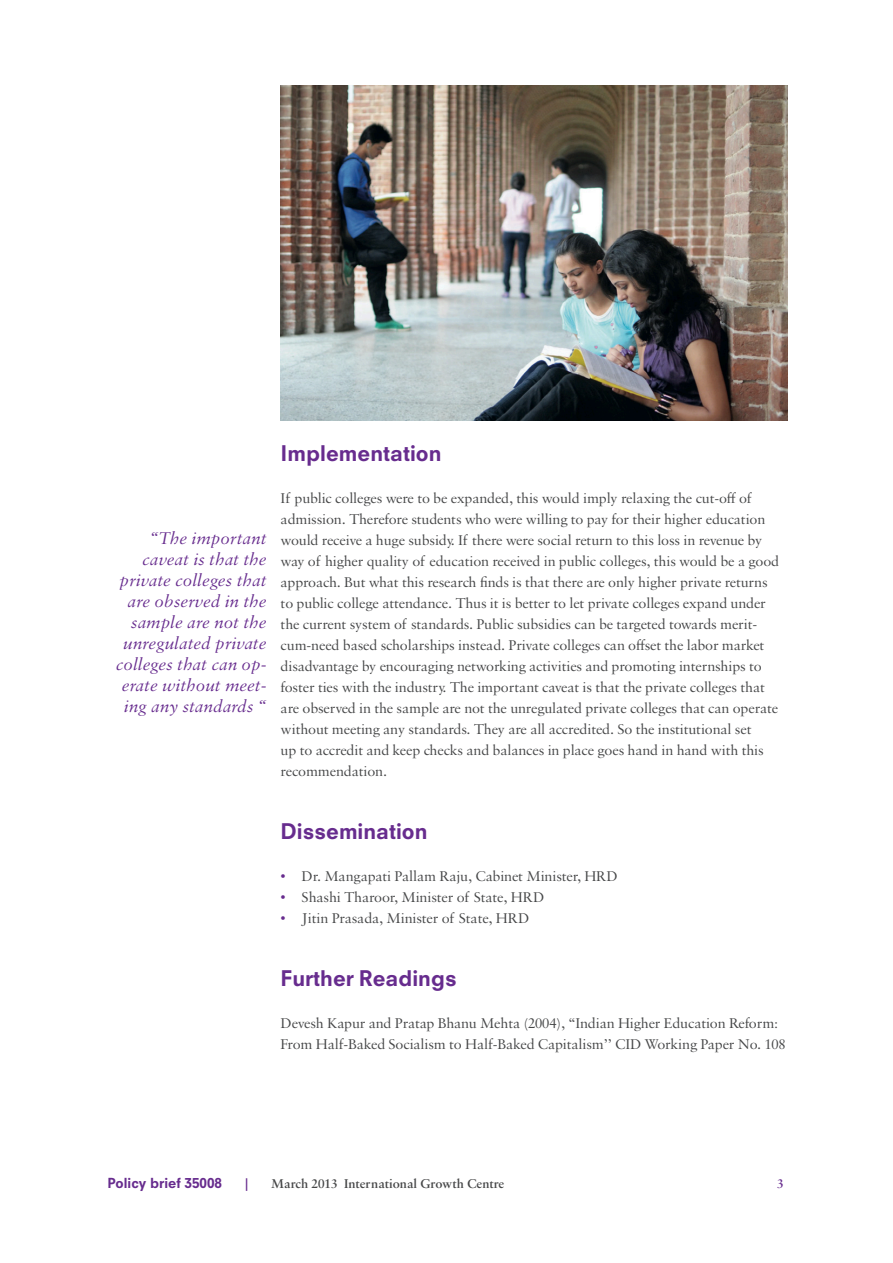
<style>
.page{position:relative;width:893px;height:1263px;background:#fff}
.page>*{position:absolute;margin:0;border:0;box-sizing:border-box;transform-origin:0 0}
.t1{font:800 21px "Neuzeit SLT Std";color:#672c8e}
.t2{font:italic 18px/21px "Sabon MT Std";color:#672c8e;text-align:right}
.t3{font:15px/21px "Sabon MT Std";letter-spacing:-.01em;color:#454647}
.t4{font:600 13.5px "Sabon MT Std";color:#454647}
.t5{font:800 13.5px "Neuzeit SLT Std";color:#672c8e}
.t6{font:600 13.5px "Sabon MT Std";color:#672c8e}
.s1{color:#672c8e}
</style>
<div class="page">
<img style="left:281px;top:85px;width:506px;height:336px">
<p class="t2" style="left:116px;top:527px;width:152px">“The important caveat is that the private colleges that are observed in the sample are not the unregulated private colleges that can op&shy;erate without meet&shy;ing any standards “</p>
<h1 class="t1" style="left:281px;top:440px;width:162px">Implementation</h1>
<p class="t3" style="left:281px;top:487px;width:500px">If public colleges were to be expanded, this would imply relaxing the cut-off of admission. Therefore students who were willing to pay for their higher education would receive a huge subsidy. If there were social return to this loss in revenue by way of higher quality of education received in public colleges, this would be a good approach. But what this research finds is that there are only higher private returns to public college attendance. Thus it is better to let private colleges expand under the current system of standards. Public subsidies can be targeted towards merit&shy;cum-need based scholarships instead. Private colleges can offset the labor market disadvantage by encouraging networking activities and promoting internships to foster ties with the industry. The important caveat is that the private colleges that are observed in the sample are not the unregulated private colleges that can operate without meeting any standards. They are all accredited. So the institutional set<br>up to accredit and keep checks and balances in place goes hand in hand with this recommendation.</p>
<h1 class="t1" style="left:281px;top:818px;width:148px">Dissemination</h1>
<p class="t3" style="left:281px;top:865px;width:339px"><span class="s1">•</span> Dr. Mangapati Pallam Raju, Cabinet Minister, HRD</p>
<p class="t3" style="left:281px;top:886px;width:265px"><span class="s1">•</span> Shashi Tharoor, Minister of State, HRD</p>
<p class="t3" style="left:281px;top:907px;width:250px"><span class="s1">•</span> Jitin Prasada, Minister of State, HRD</p>
<h1 class="t1" style="left:281px;top:965px;width:178px">Further Readings</h1>
<p class="t3" style="left:281px;top:1012px;width:506px">Devesh Kapur and Pratap Bhanu Mehta (2004), “Indian Higher Education Reform:<br>From Half-Baked Socialism to Half-Baked Capitalism’’ CID Working Paper No. 108</p>
<p class="t5" style="left:107px;top:1175px;width:116px">Policy brief 35008</p>
<p class="t6" style="left:245px;top:1176px;width:5px">|</p>
<p class="t4" style="left:271px;top:1176px;width:235px">March 2013 International Growth Centre</p>
<p class="t6" style="left:777px;top:1176px;width:8px">3</p>
</div>
